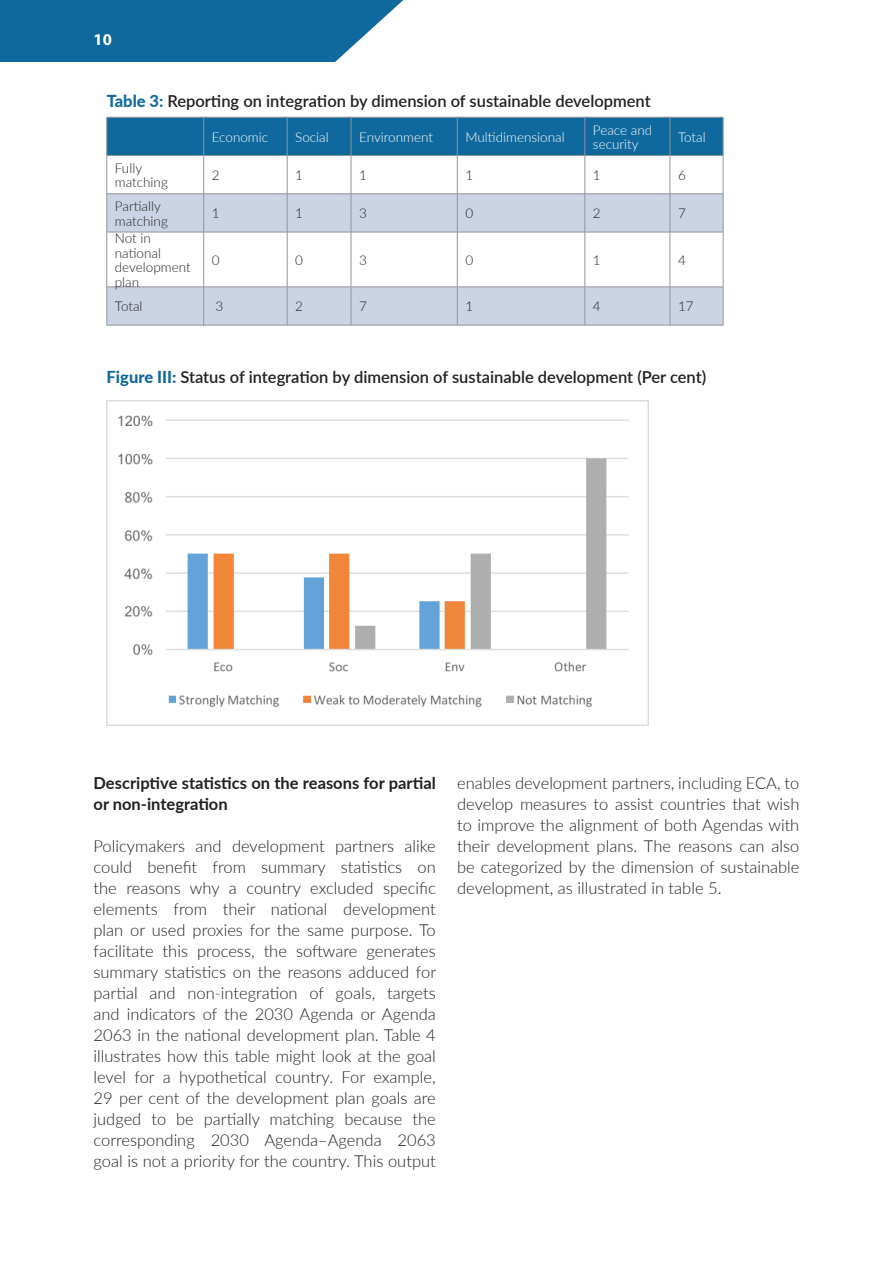
<style>
.page{position:relative;width:893px;height:1263px;background:#fff}
.page>*{position:absolute;margin:0;border:0;box-sizing:border-box;transform-origin:0 0}
.t1{font:300 16.5px/21px "Lato";color:#231f20;text-align:justify}
.t2{font:600 16.5px "Lato";color:#231f20}
.t3{font:700 16.5px/21px "Lato";color:#231f20}
.t4{font:700 16.5px "Myriad Pro";color:#fff}
.t5{font:300 13.5px/14.5px "Lato";color:#231f20}
.t6{font:300 13.5px/14.5px "Lato";color:#fff}
.s1{font-weight:800;color:#10699e}
</style>
<div class="page">
<div style="left:0;top:0;width:893px;height:62px;background:#10699e"></div>
<div style="left:335px;top:0;width:558px;height:62px;background:#fff"></div>
<div style="left:108px;top:118px;width:615px;height:37px;background:#10699e"></div>
<svg style="left:108px;top:194px;width:615px;height:131px;fill:#cbd4e5"></svg>
<hr style="left:107px;top:117px;width:97px;height:1px;background:#939598">
<hr style="left:107px;top:117px;width:1px;height:38px;background:#939598">
<hr style="left:204px;top:117px;width:83px;height:1px;background:#939598">
<hr style="left:203px;top:117px;width:1px;height:38px;background:#939598">
<hr style="left:287px;top:117px;width:64px;height:1px;background:#939598">
<hr style="left:287px;top:117px;width:1px;height:38px;background:#939598">
<hr style="left:351px;top:117px;width:106px;height:1px;background:#939598">
<hr style="left:351px;top:117px;width:1px;height:38px;background:#939598">
<hr style="left:457px;top:117px;width:128px;height:1px;background:#939598">
<hr style="left:457px;top:117px;width:1px;height:38px;background:#939598">
<hr style="left:585px;top:117px;width:85px;height:1px;background:#939598">
<hr style="left:585px;top:117px;width:1px;height:38px;background:#939598">
<hr style="left:670px;top:117px;width:53px;height:1px;background:#939598">
<hr style="left:670px;top:117px;width:1px;height:38px;background:#939598">
<hr style="left:723px;top:117px;width:1px;height:38px;background:#939598">
<hr style="left:107px;top:155px;width:97px;height:1px;background:#939598">
<hr style="left:107px;top:156px;width:1px;height:38px;background:#939598">
<hr style="left:204px;top:155px;width:83px;height:1px;background:#939598">
<hr style="left:203px;top:156px;width:1px;height:38px;background:#939598">
<hr style="left:287px;top:155px;width:64px;height:1px;background:#939598">
<hr style="left:287px;top:156px;width:1px;height:38px;background:#939598">
<hr style="left:351px;top:155px;width:106px;height:1px;background:#939598">
<hr style="left:351px;top:156px;width:1px;height:38px;background:#939598">
<hr style="left:457px;top:155px;width:128px;height:1px;background:#939598">
<hr style="left:457px;top:156px;width:1px;height:38px;background:#939598">
<hr style="left:585px;top:155px;width:85px;height:1px;background:#939598">
<hr style="left:585px;top:156px;width:1px;height:38px;background:#939598">
<hr style="left:670px;top:155px;width:53px;height:1px;background:#939598">
<hr style="left:670px;top:156px;width:1px;height:38px;background:#939598">
<hr style="left:723px;top:156px;width:1px;height:38px;background:#939598">
<hr style="left:107px;top:193px;width:97px;height:1px;background:#939598">
<hr style="left:107px;top:194px;width:1px;height:38px;background:#939598">
<hr style="left:204px;top:193px;width:83px;height:1px;background:#939598">
<hr style="left:203px;top:194px;width:1px;height:38px;background:#939598">
<hr style="left:287px;top:193px;width:64px;height:1px;background:#939598">
<hr style="left:287px;top:194px;width:1px;height:38px;background:#939598">
<hr style="left:351px;top:193px;width:106px;height:1px;background:#939598">
<hr style="left:351px;top:194px;width:1px;height:38px;background:#939598">
<hr style="left:457px;top:193px;width:128px;height:1px;background:#939598">
<hr style="left:457px;top:194px;width:1px;height:38px;background:#939598">
<hr style="left:585px;top:193px;width:85px;height:1px;background:#939598">
<hr style="left:585px;top:194px;width:1px;height:38px;background:#939598">
<hr style="left:670px;top:193px;width:53px;height:1px;background:#939598">
<hr style="left:670px;top:194px;width:1px;height:38px;background:#939598">
<hr style="left:723px;top:194px;width:1px;height:38px;background:#939598">
<hr style="left:107px;top:232px;width:97px;height:1px;background:#939598">
<hr style="left:107px;top:232px;width:1px;height:55px;background:#939598">
<hr style="left:204px;top:232px;width:83px;height:1px;background:#939598">
<hr style="left:203px;top:232px;width:1px;height:55px;background:#939598">
<hr style="left:287px;top:232px;width:64px;height:1px;background:#939598">
<hr style="left:287px;top:232px;width:1px;height:55px;background:#939598">
<hr style="left:351px;top:232px;width:106px;height:1px;background:#939598">
<hr style="left:351px;top:232px;width:1px;height:55px;background:#939598">
<hr style="left:457px;top:232px;width:128px;height:1px;background:#939598">
<hr style="left:457px;top:232px;width:1px;height:55px;background:#939598">
<hr style="left:585px;top:232px;width:85px;height:1px;background:#939598">
<hr style="left:585px;top:232px;width:1px;height:55px;background:#939598">
<hr style="left:670px;top:232px;width:53px;height:1px;background:#939598">
<hr style="left:670px;top:232px;width:1px;height:55px;background:#939598">
<hr style="left:723px;top:232px;width:1px;height:55px;background:#939598">
<hr style="left:107px;top:287px;width:97px;height:1px;background:#939598">
<hr style="left:107px;top:287px;width:1px;height:38px;background:#939598">
<hr style="left:204px;top:287px;width:83px;height:1px;background:#939598">
<hr style="left:203px;top:287px;width:1px;height:38px;background:#939598">
<hr style="left:287px;top:287px;width:64px;height:1px;background:#939598">
<hr style="left:287px;top:287px;width:1px;height:38px;background:#939598">
<hr style="left:351px;top:287px;width:106px;height:1px;background:#939598">
<hr style="left:351px;top:287px;width:1px;height:38px;background:#939598">
<hr style="left:457px;top:287px;width:128px;height:1px;background:#939598">
<hr style="left:457px;top:287px;width:1px;height:38px;background:#939598">
<hr style="left:585px;top:287px;width:85px;height:1px;background:#939598">
<hr style="left:585px;top:287px;width:1px;height:38px;background:#939598">
<hr style="left:670px;top:287px;width:53px;height:1px;background:#939598">
<hr style="left:670px;top:287px;width:1px;height:38px;background:#939598">
<hr style="left:723px;top:287px;width:1px;height:38px;background:#939598">
<hr style="left:107px;top:325px;width:97px;height:1px;background:#939598">
<hr style="left:204px;top:325px;width:83px;height:1px;background:#939598">
<hr style="left:287px;top:325px;width:64px;height:1px;background:#939598">
<hr style="left:351px;top:325px;width:106px;height:1px;background:#939598">
<hr style="left:457px;top:325px;width:128px;height:1px;background:#939598">
<hr style="left:585px;top:325px;width:85px;height:1px;background:#939598">
<hr style="left:670px;top:325px;width:53px;height:1px;background:#939598">
<img style="left:107px;top:400px;width:541px;height:326px">
<p class="t4" style="left:94px;top:30px;width:20px">10</p>
<p class="t2" style="left:107px;top:89px;width:545px"><span class="s1">Table 3:</span> Reporting on integration by dimension of sustainable development</p>
<p class="t6" style="left:212px;top:129px;width:58px">Economic</p>
<p class="t6" style="left:295px;top:129px;width:35px">Social</p>
<p class="t6" style="left:359px;top:129px;width:75px">Environment</p>
<p class="t6" style="left:465px;top:129px;width:101px">Multidimensional</p>
<p class="t6" style="left:593px;top:122px;width:61px">Peace and security</p>
<p class="t6" style="left:678px;top:129px;width:29px">Total</p>
<p class="t5" style="left:115px;top:160px;width:55px">Fully matching</p>
<p class="t5" style="left:212px;top:167px;width:9px">2</p>
<p class="t5" style="left:295px;top:167px;width:9px">1</p>
<p class="t5" style="left:359px;top:167px;width:9px">1</p>
<p class="t5" style="left:465px;top:167px;width:9px">1</p>
<p class="t5" style="left:593px;top:167px;width:9px">1</p>
<p class="t5" style="left:678px;top:167px;width:9px">6</p>
<p class="t5" style="left:115px;top:198px;width:55px">Partially matching</p>
<p class="t5" style="left:212px;top:206px;width:9px">1</p>
<p class="t5" style="left:295px;top:206px;width:9px">1</p>
<p class="t5" style="left:359px;top:206px;width:9px">3</p>
<p class="t5" style="left:465px;top:206px;width:9px">0</p>
<p class="t5" style="left:593px;top:206px;width:9px">2</p>
<p class="t5" style="left:678px;top:206px;width:9px">7</p>
<p class="t5" style="left:115px;top:230px;width:77px">Not in national development plan</p>
<p class="t5" style="left:212px;top:252px;width:9px">0</p>
<p class="t5" style="left:295px;top:252px;width:9px">0</p>
<p class="t5" style="left:359px;top:252px;width:9px">3</p>
<p class="t5" style="left:465px;top:252px;width:9px">0</p>
<p class="t5" style="left:593px;top:252px;width:9px">1</p>
<p class="t5" style="left:678px;top:252px;width:9px">4</p>
<p class="t5" style="left:115px;top:299px;width:29px">Total</p>
<p class="t5" style="left:215px;top:299px;width:9px">3</p>
<p class="t5" style="left:295px;top:299px;width:9px">2</p>
<p class="t5" style="left:359px;top:299px;width:9px">7</p>
<p class="t5" style="left:465px;top:299px;width:9px">1</p>
<p class="t5" style="left:593px;top:299px;width:9px">4</p>
<p class="t5" style="left:678px;top:299px;width:17px">17</p>
<p class="t2" style="left:107px;top:365px;width:601px"><span class="s1">Figure III:</span> Status of integration by dimension of sustainable development (Per cent)</p>
<p class="t3" style="left:94px;top:772px;width:344px">Descriptive statistics on the reasons for partial or non-integration</p>
<p class="t1" style="left:94px;top:835px;width:344px">Policymakers and development partners alike could benefit from summary statistics on the reasons why a country excluded specific elements from their national development plan or used proxies for the same purpose. To facilitate this process, the software generates summary statistics on the reasons adduced for partial and non-integration of goals, targets and indicators of the 2030 Agenda or Agenda 2063 in the national development plan. Table 4 illustrates how this table might look at the goal level for a hypothetical country. For example, 29 per cent of the development plan goals are judged to be partially matching because the corresponding 2030 Agenda–Agenda 2063 goal is not a priority for the country. This output</p>
<p class="t1" style="left:457px;top:772px;width:344px">enables development partners, including ECA, to develop measures to assist countries that wish to improve the alignment of both Agendas with their development plans. The reasons can also be categorized by the dimension of sustainable development, as illustrated in table 5.</p>
</div>
